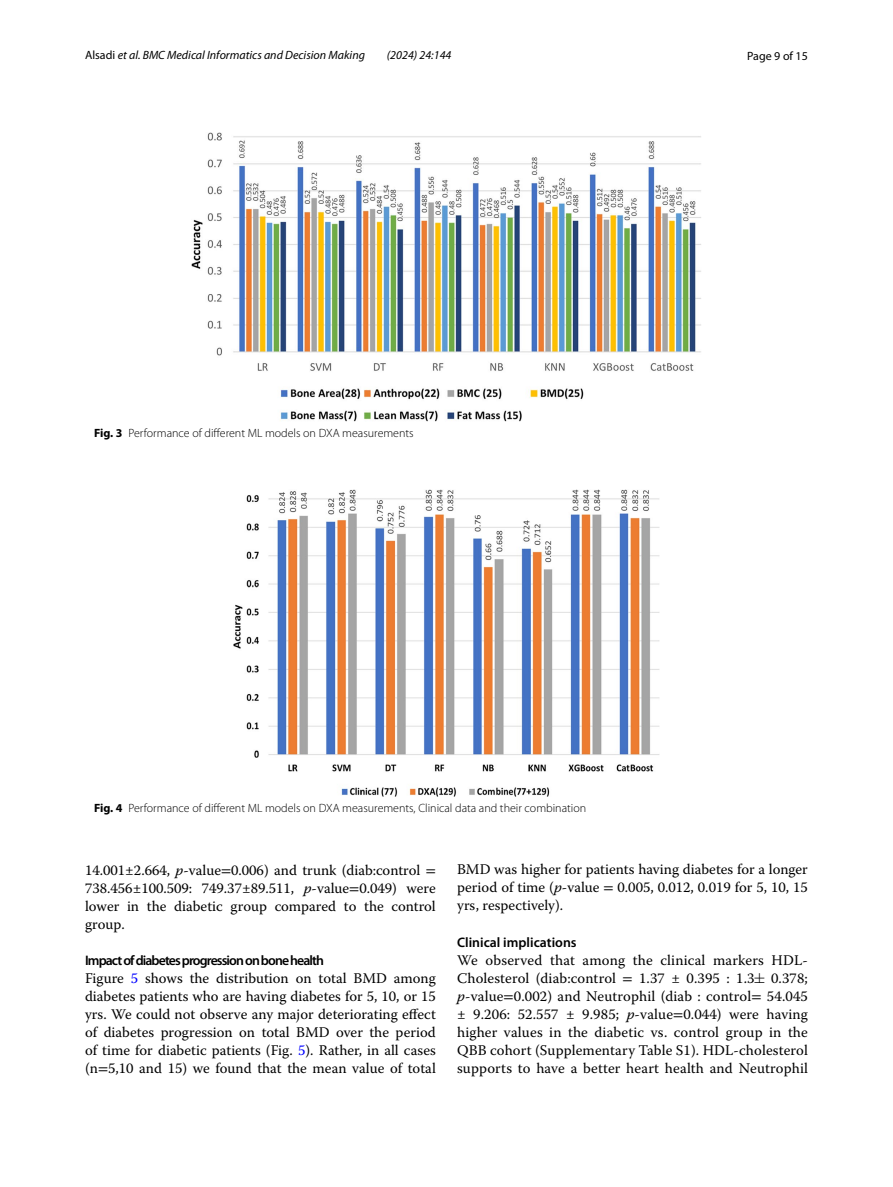
<style>
.page{position:relative;width:893px;height:1187px;background:#fff}
.page>*{position:absolute;margin:0;border:0;box-sizing:border-box;transform-origin:0 0}
.t1{font:14.7px/18px "Warnock Pro";color:#000;text-align:justify}
.t2{font:600 13.8px "Myriad Pro";letter-spacing:-.065em;color:#000}
.t3{font:600 13.8px "Myriad Pro";color:#000}
.t4{font:300 12px "Myriad Pro";color:#000}
.t5{font:italic 12px "Myriad Pro";color:#000}
.t6{font:12px "Myriad Pro";color:#000}
.s1{font-style:normal}
.s2{font-weight:700}
.s3{font-style:italic}
.s4{font-family:"STIX"}
.s5{color:#00f}
.s6{font-family:"MTSYN32"}
</style>
<div class="page">
<img style="left:191px;top:133px;width:510px;height:288px">
<img style="left:234px;top:489px;width:425px;height:307px">
<p class="t5" style="left:85px;top:48px;width:281px"><span class="s1">Alsadi</span> et al. BMC Medical Informatics and Decision Making</p>
<p class="t5" style="left:387px;top:48px;width:66px">(2024) 24:144</p>
<p class="t6" style="left:747px;top:48px;width:62px">Page 9 of 15</p>
<p class="t4" style="left:94px;top:426px;width:321px"><span class="s2">Fig. 3</span> Performance of different ML models on DXA measurements</p>
<p class="t4" style="left:94px;top:801px;width:494px"><span class="s2">Fig. 4</span> Performance of different ML models on DXA measurements, Clinical data and their combination</p>
<p class="t1" style="left:85px;top:860px;width:352px">14.001±2.664, <span class="s3">p</span>-value<span class="s4">=</span>0.006) and trunk (diab:control <span class="s4">= </span>738.456±100.509: 749.37±89.511, <span class="s3">p</span>-value<span class="s4">=</span>0.049) were lower in the diabetic group compared to the control group.</p>
<p class="t2" style="left:85px;top:951px;width:240px">Impact of diabetes progression on bone health</p>
<p class="t1" style="left:85px;top:968px;width:352px">Figure <span class="s5">5</span> shows the distribution on total BMD among diabetes patients who are having diabetes for 5, 10, or 15 yrs. We could not observe any major deteriorating effect of diabetes progression on total BMD over the period of time for diabetic patients (Fig. <span class="s5">5</span>). Rather, in all cases (n<span class="s4">=</span>5,10 and 15) we found that the mean value of total</p>
<p class="t1" style="left:457px;top:860px;width:352px">BMD was higher for patients having diabetes for a longer period of time (<span class="s3">p</span>-value <span class="s4">=</span> 0.005, 0.012, 0.019 for 5, 10, 15 yrs, respectively).</p>
<p class="t3" style="left:457px;top:933px;width:121px">Clinical implications</p>
<p class="t1" style="left:457px;top:950px;width:352px">We observed that among the clinical markers HDL-Cholesterol (diab:control <span class="s4">=</span> 1.37 ± 0.395 : 1.3<span class="s6">±</span> 0.378; <span class="s3">p</span>-value<span class="s4">=</span>0.002) and Neutrophil (diab : control<span class="s4">=</span> 54.045 ± 9.206: 52.557 ± 9.985; <span class="s3">p</span>-value<span class="s4">=</span>0.044) were having higher values in the diabetic vs. control group in the QBB cohort (Supplementary Table S1). HDL-cholesterol supports to have a better heart health and Neutrophil</p>
</div>
